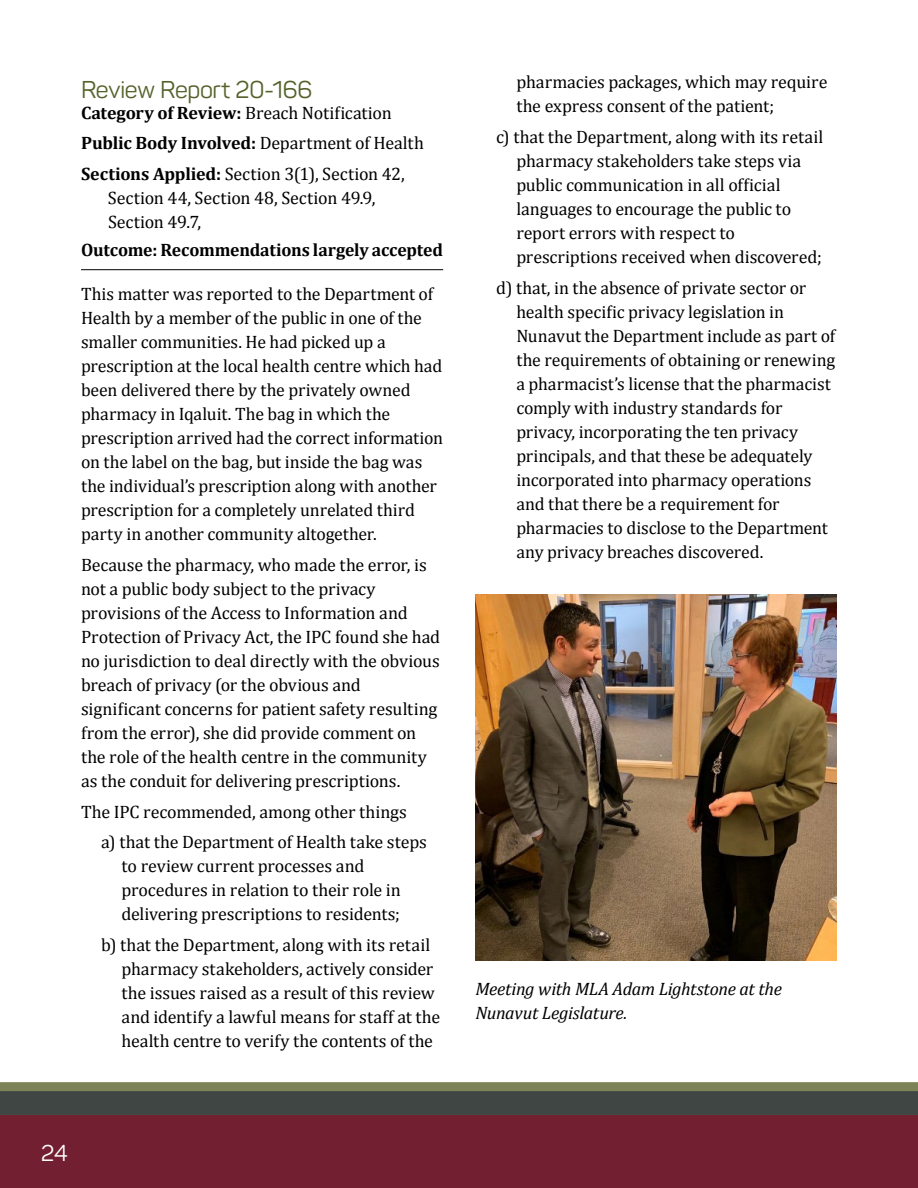
<style>
.page{position:relative;width:918px;height:1188px;background:#fff}
.page>*{position:absolute;margin:0;border:0;box-sizing:border-box;transform-origin:0 0}
.t1{font:24px "Panton W01";letter-spacing:-.01em;color:#55622b}
.t2{font:22.5px "Panton W01";color:#fff}
.t3{font:18px/24px "Cambria";letter-spacing:-.01em;color:#000}
.t4{font:italic 18px/24px "Cambria";letter-spacing:-.02em;color:#000}
.t5{font:700 18px "Cambria";letter-spacing:-.01em;color:#000}
.s1{font-weight:700}
</style>
<div class="page">
<svg style="left:0;top:1082px;width:918px;height:33px;background:#50574a"></svg>
<div style="left:0;top:1115px;width:918px;height:73px;background:#722031"></div>
<hr style="left:81px;top:269px;width:362px;height:1px;background:#000">
<img style="left:476px;top:594px;width:361px;height:367px">
<h1 class="t1" style="left:81px;top:76px;width:233px">Review Report 20-166</h1>
<p class="t3" style="left:81px;top:97px;width:344px;line-height:30.8px"><span class="s1">Category of Review:</span> Breach Notification<br><span class="s1">Public Body Involved:</span> Department of Health<br><span class="s1">Sections Applied:</span> Section 3(1), Section 42,</p>
<p class="t3" style="left:108px;top:186px;width:269px">Section 44, Section 48, Section 49.9,<br>Section 49.7,</p>
<p class="t5" style="left:81px;top:239px;width:364px">Outcome: Recommendations largely accepted</p>
<p class="t3" style="left:81px;top:282px;width:364px">This matter was reported to the Department of Health by a member of the public in one of the smaller communities. He had picked up a prescription at the local health centre which had been delivered there by the privately owned pharmacy in Iqaluit. The bag in which the prescription arrived had the correct information on the label on the bag, but inside the bag was the individual’s prescription along with another prescription for a completely unrelated third party in another community altogether.</p>
<p class="t3" style="left:81px;top:553px;width:361px">Because the pharmacy, who made the error, is not a public body subject to the privacy provisions of the Access to Information and Protection of Privacy Act, the IPC found she had no jurisdiction to deal directly with the obvious breach of privacy (or the obvious and significant concerns for patient safety resulting from the error), she did provide comment on the role of the health centre in the community as the conduit for delivering prescriptions.</p>
<p class="t3" style="left:101px;top:796px;width:327px;line-height:30.8px;text-indent:-20px">The IPC recommended, among other things<br>a) that the Department of Health take steps</p>
<p class="t3" style="left:121px;top:854px;width:281px">to review current processes and procedures in relation to their role in delivering prescriptions to residents;</p>
<p class="t3" style="left:121px;top:933px;width:320px;text-indent:-20px">b) that the Department, along with its retail pharmacy stakeholders, actively consider the issues raised as a result of this review and identify a lawful means for staff at the health centre to verify the contents of the</p>
<p class="t3" style="left:516px;top:70px;width:313px">pharmacies packages, which may require the express consent of the patient;</p>
<p class="t3" style="left:516px;top:125px;width:309px;text-indent:-20px">c) that the Department, along with its retail pharmacy stakeholders take steps via public communication in all official languages to encourage the public to report errors with respect to prescriptions received when discovered;</p>
<p class="t3" style="left:516px;top:276px;width:321px;text-indent:-20px">d) that, in the absence of private sector or health specific privacy legislation in Nunavut the Department include as part of the requirements of obtaining or renewing a pharmacist’s license that the pharmacist comply with industry standards for privacy, incorporating the ten privacy principals, and that these be adequately incorporated into pharmacy operations and that there be a requirement for pharmacies to disclose to the Department any privacy breaches discovered.</p>
<p class="t4" style="left:475px;top:976px;width:308px">Meeting with MLA Adam Lightstone at the<br>Nunavut Legislature.</p>
<p class="t2" style="left:41px;top:1140px;width:28px">24</p>
</div>
